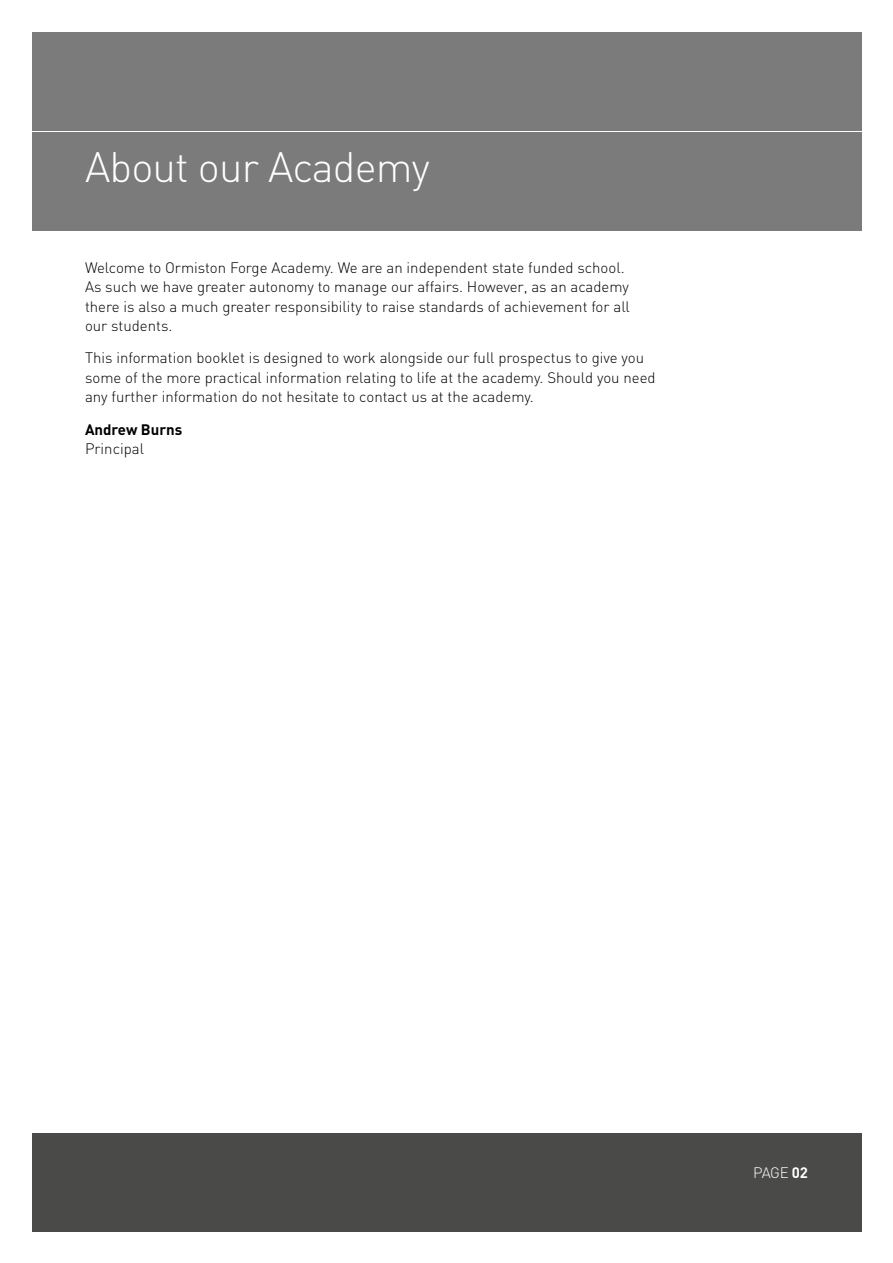
<style>
.page{position:relative;width:893px;height:1263px;background:#fff}
.page>*{position:absolute;margin:0;border:0;box-sizing:border-box;transform-origin:0 0}
.t1{font:300 42px "DIN";letter-spacing:-.02em;color:#fff}
.t2{font:300 15px/19.5px "DIN";color:#000}
.t3{font:700 15px "DIN";color:#000}
.t4{font:300 15px "DIN";color:#fff}
.s1{font-weight:700}
</style>
<div class="page">
<div style="left:32px;top:1133px;width:829px;height:98px;background:#4a4a49"></div>
<div style="left:32px;top:32px;width:829px;height:98px;background:#7c7b7b"></div>
<div style="left:32px;top:132px;width:829px;height:98px;background:#7c7b7b"></div>
<h1 class="t1" style="left:85px;top:141px;width:207px">CONTENTS</h1>
<h1 class="t1" style="left:85px;top:141px;width:346px">About our Academy</h1>
<p class="t2" style="left:85px;top:257px;width:546px">Welcome to Ormiston Forge Academy. We are an independent state funded school.<br>As such we have greater autonomy to manage our affairs. However, as an academy there is also a much greater responsibility to raise standards of achievement for all our students.</p>
<p class="t2" style="left:85px;top:348px;width:572px">This information booklet is designed to work alongside our full prospectus to give you some of the more practical information relating to life at the academy. Should you need any further information do not hesitate to contact us at the academy.</p>
<p class="t3" style="left:85px;top:419px;width:99px">Andrew Burns</p>
<p class="t2" style="left:85px;top:439px;width:60px">Principal</p>
<p class="t4" style="left:753px;top:1163px;width:56px">PAGE <span class="s1">02</span></p>
</div>
